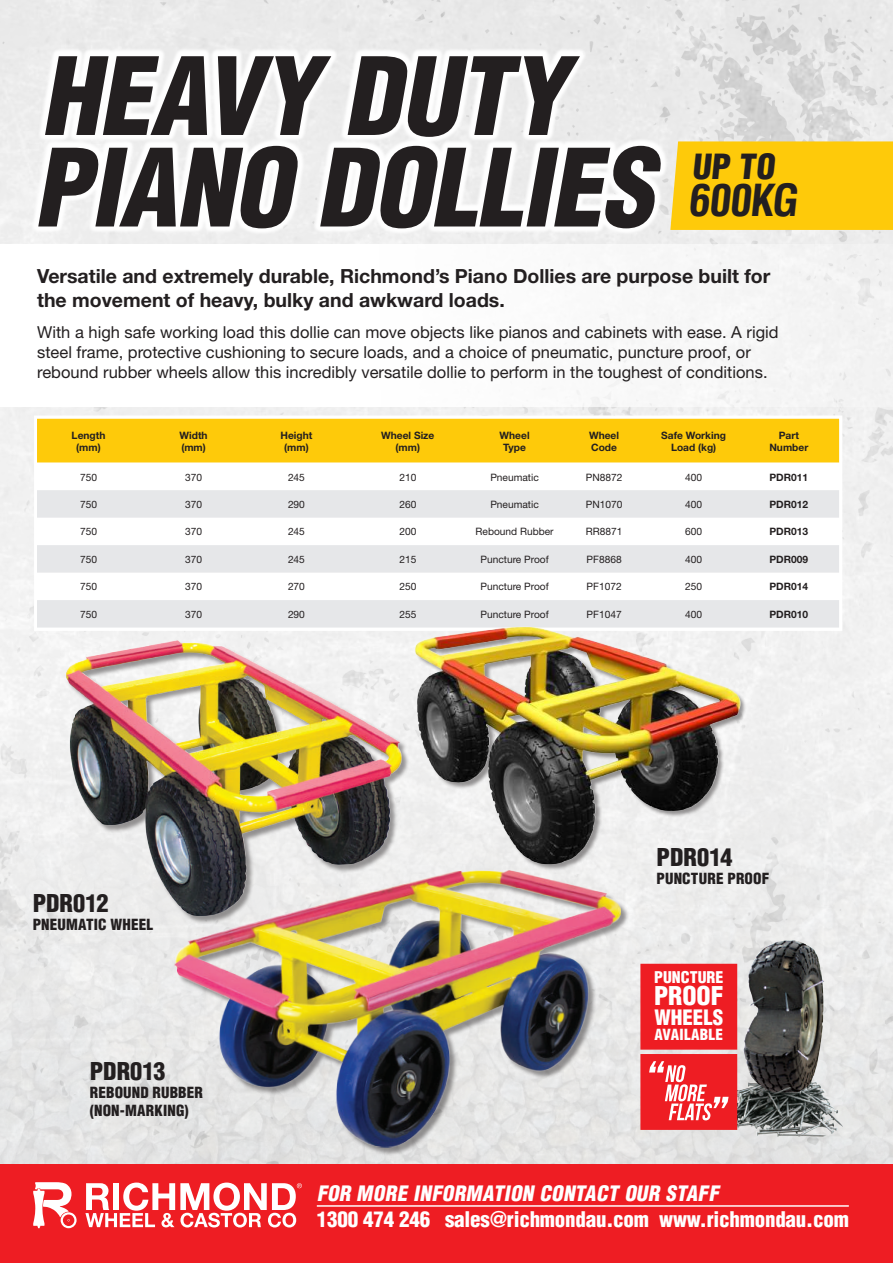
<style>
.page{position:relative;width:893px;height:1263px;background:#fff}
.page>*{position:absolute;margin:0;border:0;box-sizing:border-box;transform-origin:0 0}
.t1{font:italic 900 condensed 105px/91.5px "Helvetica";color:#231f20}
.t2{font:700 condensed 43.05px "Helvetica";color:#231f20}
.t3{font:900 condensed 33.9px "Helvetica";color:#231f20}
.t4{font:900 condensed 25.2px "Helvetica";color:#fff}
.t5{font:900 condensed 24px "Helvetica";color:#231f20}
.t6{font:900 condensed 21px "Helvetica";letter-spacing:-.01em;color:#fff}
.t7{font:italic 900 condensed 20.7px "Helvetica";color:#fff}
.t8{font:900 condensed 20.7px "Helvetica";color:#fff}
.t9{font:700 19.5px/23.4px "Helvetica Neue LT";color:#231f20}
.t10{font:16.5px/19.8px "Helvetica Neue LT";color:#231f20}
.t11{font:900 condensed 15.75px "Helvetica";color:#fff}
.t12{font:900 condensed 15px/18px "Helvetica";letter-spacing:.01em;color:#231f20}
.t13{font:900 condensed 15px "Helvetica";letter-spacing:.02em;color:#fff}
.t14{font:10.2px "Helvetica Neue LT";color:#231f20}
.t15{font:700 10.2px/12.3px "Helvetica Neue LT";color:#231f20;text-align:center}
</style>
<div class="page">
<img style="left:0;top:0;width:893px;height:244px">
<img style="left:0;top:407px;width:893px;height:758px">
<div style="left:678px;top:141px;width:215px;height:89px;background:#feca0a"></div>
<div style="left:0;top:1165px;width:893px;height:98px;background:#ee1d23"></div>
<svg style="left:33px;top:1182px;width:44px;height:46px"></svg>
<svg style="left:85px;top:1182px;width:217px;height:45px"></svg>
<hr style="left:317px;top:1205px;width:532px;height:2px;background:#fff">
<svg style="left:29px;top:48px;width:649px;height:188px"></svg>
<svg style="left:33px;top:414px;width:811px;height:218px"></svg>
<img style="left:66px;top:640px;width:335px;height:276px">
<img style="left:724px;top:940px;width:119px;height:197px">
<div style="left:640px;top:1054px;width:97px;height:76px;background:#ee1d23;border:3px solid #ee1d23"></div>
<svg style="left:649px;top:1061px;width:80px;height:59px"></svg>
<svg style="left:639px;top:962px;width:100px;height:89px;background:#ed2b30"></svg>
<img style="left:406px;top:623px;width:341px;height:243px">
<div style="left:176px;top:871px;width:454px;height:285px;background:#231f20;opacity:.45"></div>
<img style="left:169px;top:859px;width:453px;height:296px">
<h1 class="t1" style="left:33px;top:50px;width:645px">HEAVY DUTY<br>PIANO DOLLIES</h1>
<h3 class="t3" style="left:692px;top:145px;width:89px">UP TO</h3>
<h2 class="t2" style="left:688px;top:173px;width:117px">600KG</h2>
<p class="t9" style="left:37px;top:264px;width:735px">Versatile and extremely durable, Richmond’s Piano Dollies are purpose built for the movement of heavy, bulky and awkward loads.</p>
<p class="t10" style="left:37px;top:322px;width:743px">With a high safe working load this dollie can move objects like pianos and cabinets with ease. A rigid steel frame, protective cushioning to secure loads, and a choice of pneumatic, puncture proof, or rebound rubber wheels allow this incredibly versatile dollie to perform in the toughest of conditions.</p>
<p class="t15" style="left:72px;top:428px;width:35px">Length (mm)</p>
<p class="t15" style="left:180px;top:428px;width:30px;text-align:left">Width (mm)</p>
<p class="t15" style="left:281px;top:428px;width:33px">Height (mm)</p>
<p class="t15" style="left:381px;top:428px;width:55px">Wheel Size (mm)</p>
<p class="t15" style="left:500px;top:428px;width:31px">Wheel<br>Type</p>
<p class="t15" style="left:589px;top:428px;width:31px;text-align:left">Wheel<br>Code</p>
<p class="t15" style="left:661px;top:428px;width:66px">Safe Working<br>Load (kg)</p>
<p class="t15" style="left:769px;top:428px;width:40px">Part<br>Number</p>
<p class="t14" style="left:80px;top:471px;width:18px">750</p>
<p class="t14" style="left:185px;top:471px;width:18px">370</p>
<p class="t14" style="left:288px;top:471px;width:18px">245</p>
<p class="t14" style="left:399px;top:471px;width:18px">210</p>
<p class="t14" style="left:490px;top:471px;width:50px">Pneumatic</p>
<p class="t14" style="left:586px;top:471px;width:38px">PN8872</p>
<p class="t14" style="left:685px;top:471px;width:18px">400</p>
<p class="t15" style="left:769px;top:470px;width:40px">PDR011</p>
<p class="t14" style="left:80px;top:498px;width:18px">750</p>
<p class="t14" style="left:185px;top:498px;width:18px">370</p>
<p class="t14" style="left:288px;top:498px;width:18px">290</p>
<p class="t14" style="left:399px;top:498px;width:18px">260</p>
<p class="t14" style="left:490px;top:498px;width:50px">Pneumatic</p>
<p class="t14" style="left:586px;top:498px;width:38px">PN1070</p>
<p class="t14" style="left:685px;top:498px;width:18px">400</p>
<p class="t15" style="left:769px;top:498px;width:40px">PDR012</p>
<p class="t14" style="left:80px;top:526px;width:18px">750</p>
<p class="t14" style="left:185px;top:526px;width:18px">370</p>
<p class="t14" style="left:288px;top:526px;width:18px">245</p>
<p class="t14" style="left:399px;top:526px;width:18px">200</p>
<p class="t14" style="left:476px;top:526px;width:80px">Rebound Rubber</p>
<p class="t14" style="left:586px;top:526px;width:38px">RR8871</p>
<p class="t14" style="left:685px;top:526px;width:18px">600</p>
<p class="t15" style="left:769px;top:525px;width:40px">PDR013</p>
<p class="t14" style="left:80px;top:553px;width:18px">750</p>
<p class="t14" style="left:185px;top:553px;width:18px">370</p>
<p class="t14" style="left:288px;top:553px;width:18px">245</p>
<p class="t14" style="left:399px;top:553px;width:18px">215</p>
<p class="t14" style="left:480px;top:553px;width:70px">Puncture Proof</p>
<p class="t14" style="left:587px;top:553px;width:37px">PF8868</p>
<p class="t14" style="left:685px;top:553px;width:18px">400</p>
<p class="t15" style="left:769px;top:553px;width:40px">PDR009</p>
<p class="t14" style="left:80px;top:581px;width:18px">750</p>
<p class="t14" style="left:185px;top:581px;width:18px">370</p>
<p class="t14" style="left:288px;top:581px;width:18px">270</p>
<p class="t14" style="left:399px;top:581px;width:18px">250</p>
<p class="t14" style="left:480px;top:581px;width:70px">Puncture Proof</p>
<p class="t14" style="left:587px;top:581px;width:37px">PF1072</p>
<p class="t14" style="left:685px;top:581px;width:18px">250</p>
<p class="t15" style="left:769px;top:580px;width:40px">PDR014</p>
<p class="t14" style="left:80px;top:608px;width:18px">750</p>
<p class="t14" style="left:185px;top:608px;width:18px">370</p>
<p class="t14" style="left:288px;top:608px;width:18px">290</p>
<p class="t14" style="left:399px;top:608px;width:18px">255</p>
<p class="t14" style="left:480px;top:608px;width:70px">Puncture Proof</p>
<p class="t14" style="left:587px;top:608px;width:37px">PF1047</p>
<p class="t14" style="left:685px;top:608px;width:18px">400</p>
<p class="t15" style="left:769px;top:608px;width:40px">PDR010</p>
<h3 class="t5" style="left:33px;top:888px;width:77px">PDR012</h3>
<p class="t12" style="left:33px;top:915px;width:122px">PNEUMATIC WHEEL</p>
<h3 class="t5" style="left:90px;top:1056px;width:77px">PDR013</h3>
<p class="t12" style="left:90px;top:1084px;width:115px">REBOUND RUBBER (NON-MARKING)</p>
<h3 class="t5" style="left:656px;top:841px;width:78px">PDR014</h3>
<p class="t12" style="left:656px;top:869px;width:114px">PUNCTURE PROOF</p>
<p class="t11" style="left:654px;top:968px;width:71px">PUNCTURE</p>
<h3 class="t4" style="left:654px;top:980px;width:71px">PROOF</h3>
<p class="t8" style="left:654px;top:1004px;width:70px">WHEELS</p>
<p class="t13" style="left:654px;top:1025px;width:70px">AVAILABLE</p>
<p class="t7" style="left:317px;top:1180px;width:408px">FOR MORE INFORMATION CONTACT OUR STAFF</p>
<p class="t6" style="left:317px;top:1206px;width:533px">1300 474 246 sales@richmondau.com www.richmondau.com</p>
</div>
